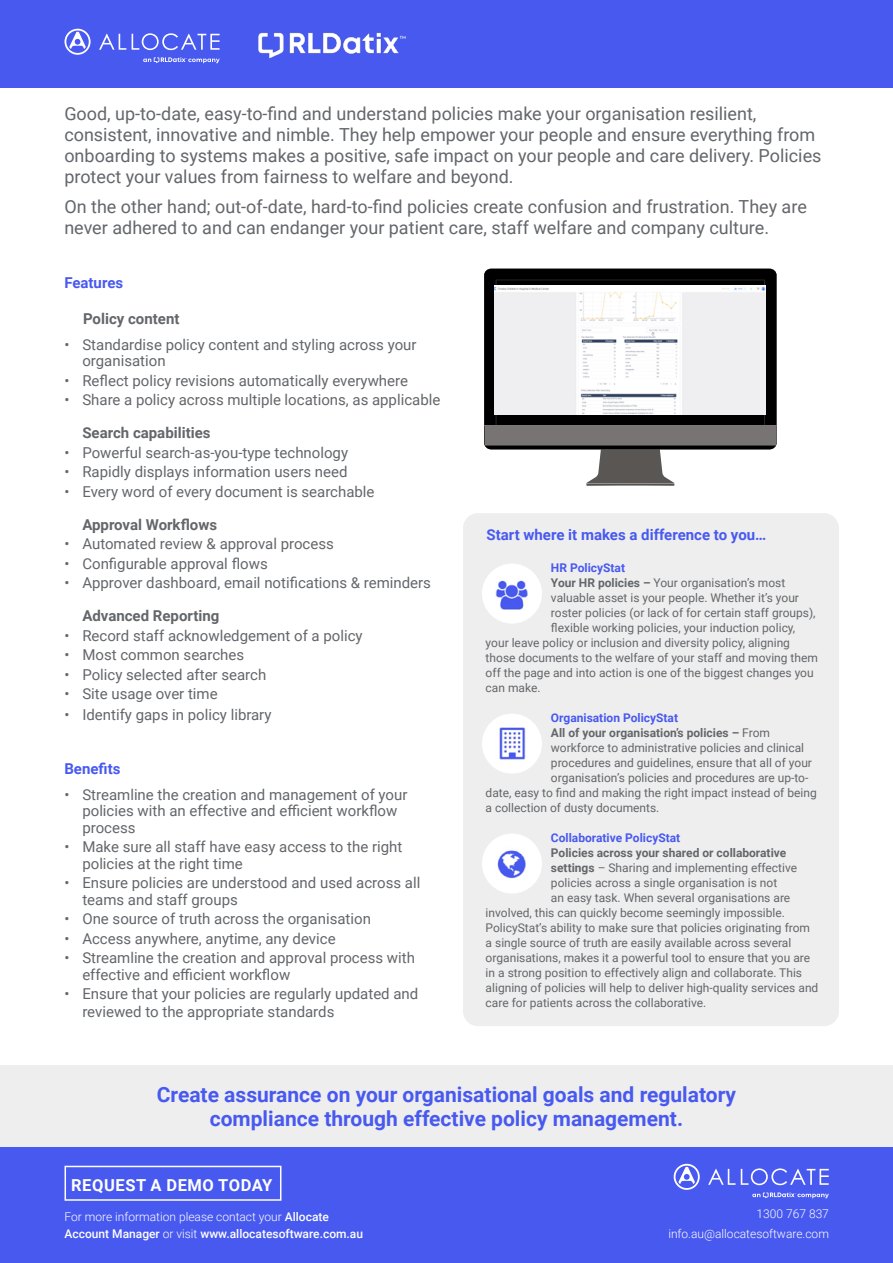
<style>
.page{position:relative;width:893px;height:1263px;background:#fff}
.page>*{position:absolute;margin:0;border:0;box-sizing:border-box;transform-origin:0 0}
.t1{font:700 21px/24px "Roboto";color:#4859f0;text-align:center}
.t2{font:18px/21px "Roboto";color:#63666a}
.t3{font:700 16.5px "Roboto";letter-spacing:.035em;color:#fff}
.t4{font:15px/16.5px "Roboto";color:#63666a}
.t5{font:700 15px "Roboto";color:#63666a}
.t6{font:700 15px "Roboto";color:#4859f0}
.t7{font:12px "Roboto";color:#63666a}
.t8{font:500 12px/17.5px "Roboto";color:#fff}
.t9{font:700 12px "Roboto";color:#63666a}
.t10{font:700 12px "Roboto";color:#4859f0}
.t11{font:300 12px/20.4px "Roboto";color:#fff;text-align:right}
.s1{font-weight:700}
.s2{font-weight:400}
.s3{font-weight:300}
</style>
<div class="page">
<div style="left:0;top:1146px;width:893px;height:117px;background:#4859f0"></div>
<div style="left:65px;top:1166px;width:216px;height:35px;border:2px solid #fff"></div>
<div style="left:0;top:0;width:893px;height:87px;background:#4859f0"></div>
<svg style="left:674px;top:1164px;width:26px;height:26px"></svg>
<svg style="left:708px;top:1168px;width:121px;height:17px"></svg>
<svg style="left:752px;top:1192px;width:77px;height:6px"></svg>
<div style="left:0;top:1065px;width:893px;height:81px;background:#eee"></div>
<svg style="left:65px;top:29px;width:26px;height:26px"></svg>
<svg style="left:99px;top:34px;width:27px;height:16px"></svg>
<svg style="left:132px;top:33px;width:88px;height:17px"></svg>
<svg style="left:143px;top:57px;width:77px;height:6px"></svg>
<img style="left:258px;top:32px;width:148px;height:27px">
<div style="left:463px;top:513px;width:376px;height:513px;background:#eee;border-radius:15px"></div>
<img style="left:586px;top:484px;width:88px;height:2px">
<div style="left:484px;top:269px;width:292px;height:180px;background:#000;border-radius:7px"></div>
<svg style="left:485px;top:280px;width:291px;height:203px"></svg>
<hr style="left:484px;top:425px;width:292px;height:1px;background:#787878">
<img style="left:494px;top:285px;width:271px;height:129px">
<div style="left:482px;top:564px;width:60px;height:60px;background:#fff;border-radius:50%"></div>
<div style="left:482px;top:714px;width:60px;height:60px;background:#fff;border-radius:50%"></div>
<div style="left:482px;top:833px;width:60px;height:60px;background:#fff;border-radius:50%"></div>
<img style="left:497px;top:850px;width:29px;height:29px">
<img style="left:499px;top:727px;width:27px;height:33px">
<img style="left:496px;top:580px;width:32px;height:30px">
<p class="t2" style="left:64px;top:102px;width:759px">Good, up-to-date, easy-to-find and understand policies make your organisation resilient, consistent, innovative and nimble. They help empower your people and ensure everything from onboarding to systems makes a positive, safe impact on your people and care delivery. Policies protect your values from fairness to welfare and beyond.</p>
<h2 class="t2" style="left:64px;top:195px;width:744px">On the other hand; out-of-date, hard-to-find policies create confusion and frustration. They are never adhered to and can endanger your patient care, staff welfare and company culture.</h2>
<p class="t6" style="left:64px;top:272px;width:60px">Features</p>
<p class="t5" style="left:83px;top:308px;width:98px">Policy content</p>
<p class="t4" style="left:82px;top:335px;width:336px;text-indent:-18px">• Standardise policy content and styling across your organisation</p>
<p class="t4" style="left:64px;top:371px;width:345px">• Reflect policy revisions automatically everywhere</p>
<p class="t4" style="left:64px;top:391px;width:377px">• Share a policy across multiple locations, as applicable</p>
<p class="t5" style="left:82px;top:422px;width:130px">Search capabilities</p>
<p class="t4" style="left:64px;top:443px;width:285px">• Powerful search-as-you-type technology</p>
<p class="t4" style="left:64px;top:463px;width:285px">• Rapidly displays information users need</p>
<p class="t4" style="left:64px;top:482px;width:312px">• Every word of every document is searchable</p>
<p class="t5" style="left:82px;top:514px;width:136px">Approval Workflows</p>
<p class="t4" style="left:64px;top:535px;width:271px">• Automated review &amp; approval process</p>
<p class="t4" style="left:64px;top:554px;width:205px">• Configurable approval flows</p>
<p class="t4" style="left:64px;top:574px;width:368px">• Approver dashboard, email notifications &amp; reminders</p>
<p class="t5" style="left:82px;top:605px;width:139px">Advanced Reporting</p>
<p class="t4" style="left:64px;top:626px;width:300px">• Record staff acknowledgement of a policy</p>
<p class="t4" style="left:64px;top:646px;width:181px">• Most common searches</p>
<p class="t4" style="left:64px;top:665px;width:203px">• Policy selected after search</p>
<p class="t4" style="left:64px;top:685px;width:155px">• Site usage over time</p>
<p class="t4" style="left:64px;top:706px;width:209px">• Identify gaps in policy library</p>
<p class="t6" style="left:64px;top:758px;width:58px">Benefits</p>
<p class="t4" style="left:82px;top:785px;width:327px;text-indent:-18px">• Streamline the creation and management of your policies with an effective and efficient workflow process</p>
<p class="t4" style="left:82px;top:838px;width:321px;text-indent:-18px">• Make sure all staff have easy access to the right policies at the right time</p>
<p class="t4" style="left:82px;top:874px;width:339px;text-indent:-18px">• Ensure policies are understood and used across all teams and staff groups</p>
<p class="t4" style="left:64px;top:910px;width:308px">• One source of truth across the organisation</p>
<p class="t4" style="left:64px;top:929px;width:273px">• Access anywhere, anytime, any device</p>
<p class="t4" style="left:82px;top:949px;width:334px;text-indent:-18px">• Streamline the creation and approval process with effective and efficient workflow</p>
<p class="t4" style="left:82px;top:984px;width:337px;line-height:18px;text-indent:-18px">• Ensure that your policies are regularly updated and reviewed to the appropriate standards</p>
<p class="t6" style="left:487px;top:524px;width:281px">Start where it makes a difference to you…</p>
<p class="t10" style="left:551px;top:560px;width:76px">HR PolicyStat</p>
<p class="t7" style="left:551px;top:575px;width:236px"><span class="s1">Your HR policies –</span> Your organisation’s most</p>
<p class="t7" style="left:551px;top:590px;width:250px">valuable asset is your people. Whether it’s your</p>
<p class="t7" style="left:551px;top:605px;width:266px">roster policies (or lack of for certain staff groups),</p>
<p class="t7" style="left:551px;top:620px;width:246px">flexible working policies, your induction policy,</p>
<p class="t7" style="left:486px;top:635px;width:306px">your leave policy or inclusion and diversity policy, aligning</p>
<p class="t7" style="left:486px;top:650px;width:334px">those documents to the welfare of your staff and moving them</p>
<p class="t7" style="left:486px;top:665px;width:330px">off the page and into action is one of the biggest changes you</p>
<p class="t7" style="left:486px;top:680px;width:56px">can make.</p>
<p class="t10" style="left:551px;top:710px;width:129px">Organisation PolicyStat</p>
<p class="t9" style="left:551px;top:725px;width:221px">All of your organisation’s policies – <span class="s2">From</span></p>
<p class="t7" style="left:551px;top:740px;width:255px">workforce to administrative policies and clinical</p>
<p class="t7" style="left:551px;top:755px;width:262px">procedures and guidelines, ensure that all of your</p>
<p class="t7" style="left:551px;top:770px;width:259px">organisation’s policies and procedures are up-to-</p>
<p class="t7" style="left:486px;top:785px;width:333px">date, easy to find and making the right impact instead of being</p>
<p class="t7" style="left:486px;top:800px;width:175px">a collection of dusty documents.</p>
<p class="t10" style="left:551px;top:830px;width:131px">Collaborative PolicyStat</p>
<p class="t9" style="left:551px;top:845px;width:237px">Policies across your shared or collaborative</p>
<p class="t7" style="left:551px;top:860px;width:248px"><span class="s1">settings</span> – Sharing and implementing effective</p>
<p class="t7" style="left:551px;top:875px;width:228px">policies across a single organisation is not</p>
<p class="t7" style="left:551px;top:890px;width:241px">an easy task. When several organisations are</p>
<p class="t7" style="left:486px;top:905px;width:301px">involved, this can quickly become seemingly impossible.</p>
<p class="t7" style="left:486px;top:920px;width:326px">PolicyStat’s ability to make sure that policies originating from</p>
<p class="t7" style="left:486px;top:935px;width:307px">a single source of truth are easily available across several</p>
<p class="t7" style="left:486px;top:950px;width:326px">organisations, makes it a powerful tool to ensure that you are</p>
<p class="t7" style="left:486px;top:965px;width:318px">in a strong position to effectively align and collaborate. This</p>
<p class="t7" style="left:486px;top:980px;width:334px">aligning of policies will help to deliver high-quality services and</p>
<p class="t7" style="left:486px;top:995px;width:222px">care for patients across the collaborative.</p>
<h1 class="t1" style="left:157px;top:1081px;width:581px">Create assurance on your organisational goals and regulatory compliance through effective policy management.</h1>
<h3 class="t3" style="left:71px;top:1173px;width:203px">REQUEST A DEMO TODAY</h3>
<p class="t8" style="left:64px;top:1207px;width:300px"><span class="s3">For more information please contact your</span> Allocate<br>Account Manager <span class="s3">or visit</span> www.allocatesoftware.com.au</p>
<p class="t11" style="left:668px;top:1202px;width:162px">1300 767 837 info.au@allocatesoftware.com</p>
</div>
